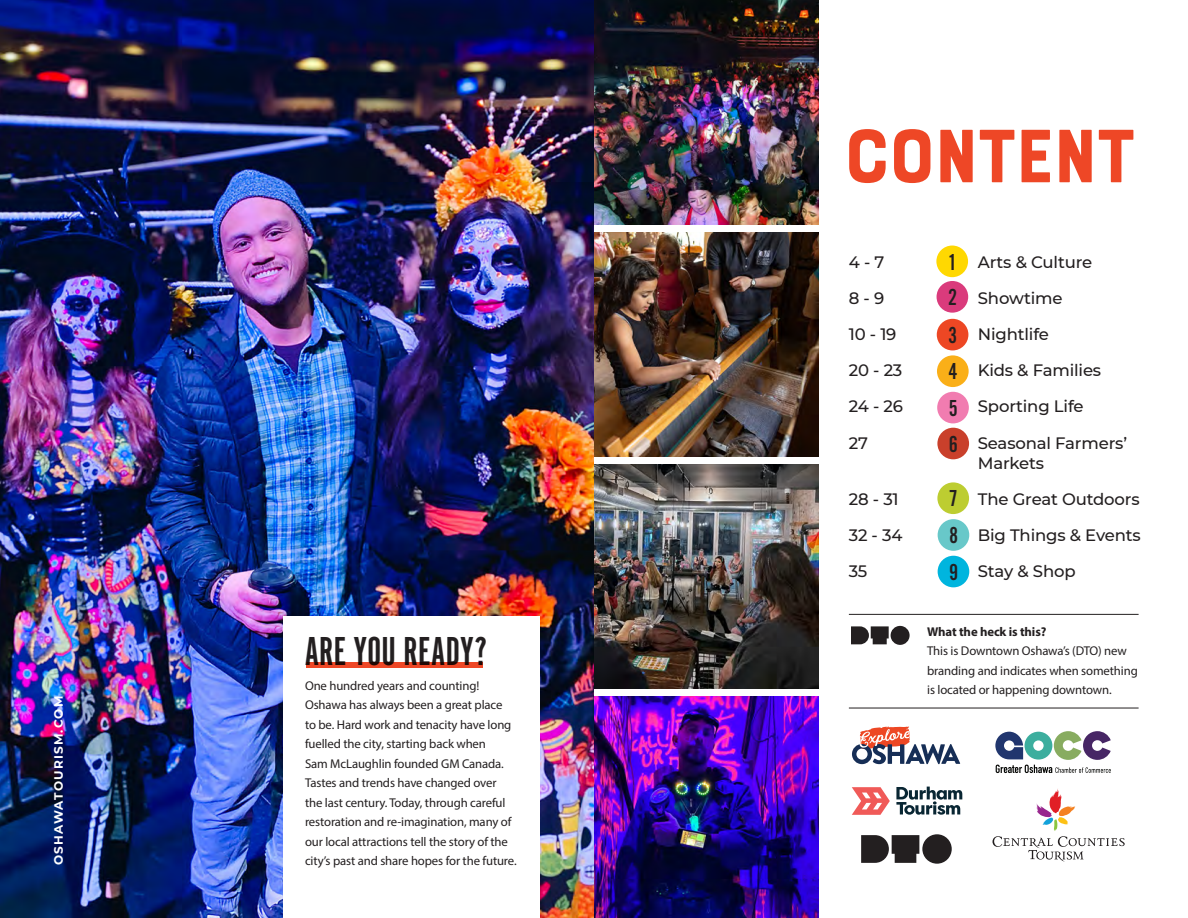
<style>
.page{position:relative;width:1188px;height:918px;background:#fff}
.page>*{position:absolute;margin:0;border:0;box-sizing:border-box;transform-origin:0 0}
.t1{font:79.5px "Bourton Base";letter-spacing:-.05em;color:#ee4726}
.t2{font:42px "Alternate Got No 1 D";color:#231f20}
.t3{font:24px "Alternate Got No 2 D";color:#231f20}
.t4{font:500 16.5px/19.5px "Montserrat";letter-spacing:-.01em;color:#231f20}
.t5{font:12.75px/19.5px "Myriad Pro";letter-spacing:-.01em;color:#231f20}
.t6{font:700 12.75px "Myriad Pro";letter-spacing:-.01em;color:#231f20}
.t7{font:700 12px "Montserrat";letter-spacing:.1em;color:#fff}
</style>
<div class="page">
<svg style="left:851px;top:626px;width:38px;height:18px"></svg>
<div style="left:891px;top:626px;width:19px;height:19px;background:#231f20;border-radius:50%"></div>
<img style="left:594px;top:0;width:224px;height:224px">
<img style="left:594px;top:464px;width:224px;height:224px">
<img style="left:594px;top:232px;width:224px;height:224px">
<img style="left:594px;top:696px;width:224px;height:222px">
<img style="left:0;top:0;width:594px;height:918px">
<div style="left:284px;top:617px;width:256px;height:301px;background:#fff"></div>
<div style="left:306px;top:662px;width:177px;height:6px;background:#ee4726"></div>
<svg style="left:993px;top:789px;width:132px;height:73px"></svg>
<svg style="left:861px;top:835px;width:58px;height:28px;background:#423e3f"></svg>
<div style="left:922px;top:834px;width:30px;height:30px;background:#231f20;border-radius:50%"></div>
<svg style="left:852px;top:727px;width:108px;height:37px"></svg>
<svg style="left:896px;top:787px;width:66px;height:28px"></svg>
<svg style="left:852px;top:787px;width:38px;height:28px"></svg>
<div style="left:936px;top:246px;width:32px;height:31px;background:#ffd801;border-radius:50%"></div>
<hr style="left:849px;top:614px;width:290px;height:1px;background:#231f20">
<hr style="left:849px;top:708px;width:290px;height:1px;background:#231f20">
<div style="left:937px;top:281px;width:31px;height:32px;background:#da3b7c;border-radius:50%"></div>
<div style="left:937px;top:319px;width:31px;height:31px;background:#ed4724;border-radius:50%"></div>
<div style="left:937px;top:355px;width:32px;height:32px;background:#faaf18;border-radius:50%"></div>
<div style="left:937px;top:392px;width:32px;height:31px;background:#f17cb0;border-radius:50%"></div>
<div style="left:937px;top:482px;width:32px;height:32px;background:#bdcd31;border-radius:50%"></div>
<div style="left:938px;top:519px;width:31px;height:32px;background:#68c8c9;border-radius:50%"></div>
<div style="left:938px;top:556px;width:31px;height:31px;background:#00b5de;border-radius:50%"></div>
<div style="left:937px;top:428px;width:32px;height:31px;background:#c9402b;border-radius:50%"></div>
<svg style="left:995px;top:731px;width:116px;height:42px"></svg>
<p class="t7" style="left:50px;top:865px;width:171px;rotate:-90deg">OSHAWATOURISM.COM</p>
<p class="t2" style="left:304px;top:629px;width:184px">ARE YOU READY?</p>
<p class="t5" style="left:305px;top:675px;width:213px">One hundred years and counting!<br>Oshawa has always been a great place to be. Hard work and tenacity have long fuelled the city, starting back when<br>Sam McLaughlin founded GM Canada.<br>Tastes and trends have changed over the last century. Today, through careful restoration and re-imagination, many of our local attractions tell the story of the city’s past and share hopes for the future.</p>
<p class="t1" style="left:843px;top:107px;width:296px">CONTENT</p>
<p class="t3" style="left:948px;top:249px;width:11px">1</p>
<p class="t3" style="left:948px;top:284px;width:11px">2</p>
<p class="t3" style="left:948px;top:322px;width:11px">3</p>
<p class="t3" style="left:948px;top:359px;width:11px">4</p>
<p class="t3" style="left:949px;top:395px;width:11px">5</p>
<p class="t4" style="left:849px;top:251px;width:37px">4 - 7</p>
<p class="t4" style="left:978px;top:251px;width:116px">Arts &amp; Culture</p>
<p class="t4" style="left:849px;top:287px;width:37px">8 - 9</p>
<p class="t4" style="left:978px;top:287px;width:86px">Showtime</p>
<p class="t4" style="left:849px;top:323px;width:49px">10 - 19</p>
<p class="t4" style="left:978px;top:323px;width:73px">Nightlife</p>
<p class="t4" style="left:849px;top:359px;width:55px">20 - 23</p>
<p class="t4" style="left:978px;top:359px;width:125px">Kids &amp; Families</p>
<p class="t4" style="left:849px;top:395px;width:56px">24 - 26</p>
<p class="t4" style="left:978px;top:395px;width:107px">Sporting Life</p>
<p class="t4" style="left:849px;top:433px;width:21px">27</p>
<p class="t4" style="left:978px;top:433px;width:151px">Seasonal Farmers’<br>Markets</p>
<p class="t4" style="left:849px;top:488px;width:51px">28 - 31</p>
<p class="t4" style="left:978px;top:488px;width:163px">The Great Outdoors</p>
<p class="t4" style="left:849px;top:524px;width:55px">32 - 34</p>
<p class="t4" style="left:978px;top:524px;width:164px">Big Things &amp; Events</p>
<p class="t4" style="left:849px;top:560px;width:20px">35</p>
<p class="t4" style="left:978px;top:560px;width:99px">Stay &amp; Shop</p>
<p class="t3" style="left:949px;top:431px;width:11px">6</p>
<p class="t3" style="left:949px;top:486px;width:11px">7</p>
<p class="t3" style="left:949px;top:523px;width:11px">8</p>
<p class="t3" style="left:949px;top:559px;width:11px">9</p>
<p class="t6" style="left:927px;top:623px;width:121px">What the heck is this?</p>
<p class="t5" style="left:927px;top:641px;width:212px">This is Downtown Oshawa’s (DTO) new branding and indicates when something is located or happening downtown.</p>
</div>
